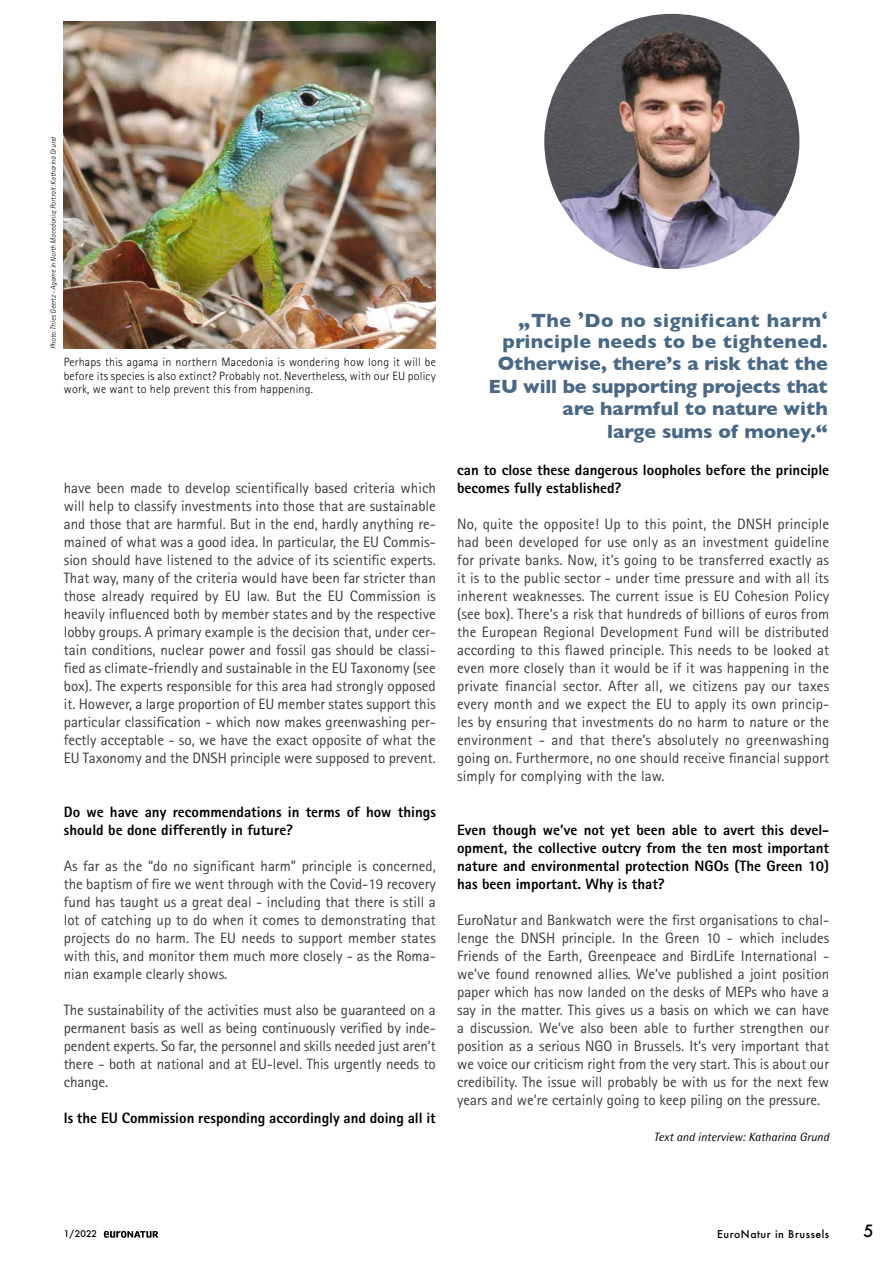
<style>
.page{position:relative;width:893px;height:1263px;background:#fff}
.page>*{position:absolute;margin:0;border:0;box-sizing:border-box;transform-origin:0 0}
.t1{font:700 19.5px/22.2px "Gill Sans";color:#486885;text-align:right}
.t2{font:500 16.5px "Futura";color:#000}
.t3{font:15px/18px "Rotis Sans Serif";color:#3b3b3a;text-align:justify}
.t4{font:800 15px/18px "Rotis Sans Serif";color:#000}
.t5{font:300 12px/13.5px "Rotis Sans Serif";letter-spacing:.02em;color:#000;text-align:justify}
.t6{font:italic 12px "Rotis Semi Sans";color:#000}
.t7{font:500 10.5px "Futura";letter-spacing:.05em;color:#000}
.t8{font:500 9px "Futura";color:#000}
.t9{font:italic 300 7.5px "Rotis Sans Serif";letter-spacing:-.005em;color:#000}
.s1{font-size:21px}
</style>
<div class="page">
<svg style="left:104px;top:1231px;width:54px;height:7px"></svg>
<img style="left:544px;top:14px;width:255px;height:255px;border-radius:128px">
<img style="left:64px;top:22px;width:372px;height:327px">
<p class="t9" style="left:49px;top:349px;width:214px;rotate:-90deg">Photo: Thies Geertz - Agame in North Macedonia; Portrait: Katharina Grund</p>
<p class="t5" style="left:64px;top:356px;width:374px">Perhaps this agama in northern Macedonia is wondering how long it will be before its species is also extinct? Probably not. Nevertheless, with our EU policy work, we want to help prevent this from happening.</p>
<p class="t3" style="left:64px;top:478px;width:374px">have been made to develop scientifically based criteria which will help to classify investments into those that are sustainable and those that are harmful. But in the end, hardly anything re&shy;mained of what was a good idea. In particular, the EU Commis&shy;sion should have listened to the advice of its scientific experts.<br>That way, many of the criteria would have been far stricter than those already required by EU law. But the EU Commission is heavily influenced both by member states and by the respective lobby groups. A primary example is the decision that, under cer&shy;tain conditions, nuclear power and fossil gas should be classi&shy;fied as climate-friendly and sustainable in the EU Taxonomy (see box). The experts responsible for this area had strongly opposed it. However, a large proportion of EU member states support this particular classification - which now makes greenwashing per&shy;fectly acceptable - so, we have the exact opposite of what the EU Taxonomy and the DNSH principle were supposed to prevent.</p>
<p class="t4" style="left:64px;top:802px;width:374px">Do we have any recommendations in terms of how things should be done differently in future?</p>
<p class="t3" style="left:64px;top:856px;width:374px">As far as the “do no significant harm” principle is concerned, the baptism of fire we went through with the Covid-19 recovery fund has taught us a great deal - including that there is still a lot of catching up to do when it comes to demonstrating that projects do no harm. The EU needs to support member states with this, and monitor them much more closely - as the Roma&shy;nian example clearly shows.</p>
<p class="t3" style="left:64px;top:1000px;width:374px">The sustainability of the activities must also be guaranteed on a permanent basis as well as being continuously verified by inde&shy;pendent experts. So far, the personnel and skills needed just aren’t there - both at national and at EU-level. This urgently needs to change.</p>
<p class="t4" style="left:64px;top:1108px;width:374px">Is the EU Commission responding accordingly and doing all it</p>
<h1 class="t1" style="left:489px;top:308px;width:341px">Do no significant harm‘<br>principle needs to be tightened.<br>Otherwise, there’s a risk that the<br>EU will be supporting projects that are harmful to nature with<br>large sums of money.<span class="s1">“</span></h1>
<p class="t4" style="left:457px;top:460px;width:374px">can to close these dangerous loopholes before the principle becomes fully established?</p>
<p class="t3" style="left:457px;top:514px;width:374px">No, quite the opposite! Up to this point, the DNSH principle had been developed for use only as an investment guideline for private banks. Now, it’s going to be transferred exactly as it is to the public sector - under time pressure and with all its inherent weaknesses. The current issue is EU Cohesion Policy (see box). There’s a risk that hundreds of billions of euros from the European Regional Development Fund will be distributed according to this flawed principle. This needs to be looked at even more closely than it would be if it was happening in the private financial sector. After all, we citizens pay our taxes every month and we expect the EU to apply its own princip&shy;les by ensuring that investments do no harm to nature or the environment - and that there’s absolutely no greenwashing going on. Furthermore, no one should receive financial support simply for complying with the law.</p>
<h1 class="t1" style="left:519px;top:308px;width:54px"><span class="s1">„</span>The</h1>
<h1 class="t1" style="left:578px;top:298px;width:7px">‚</h1>
<p class="t4" style="left:457px;top:820px;width:374px;text-align:justify">Even though we’ve not yet been able to avert this devel&shy;opment, the collective outcry from the ten most important nature and environmental protection NGOs (The Green 10) has been important. Why is that?</p>
<p class="t3" style="left:457px;top:910px;width:374px">EuroNatur and Bankwatch were the first organisations to chal&shy;lenge the DNSH principle. In the Green 10 - which includes Friends of the Earth, Greenpeace and BirdLife International - we’ve found renowned allies. We’ve published a joint position paper which has now landed on the desks of MEPs who have a say in the matter. This gives us a basis on which we can have a discussion. We’ve also been able to further strengthen our position as a serious NGO in Brussels. It’s very important that we voice our criticism right from the very start. This is about our credibility. The issue will probably be with us for the next few years and we’re certainly going to keep piling on the pressure.</p>
<p class="t6" style="left:654px;top:1129px;width:177px">Text and interview: Katharina Grund</p>
<p class="t8" style="left:64px;top:1228px;width:35px">1/2022</p>
<p class="t2" style="left:863px;top:1220px;width:12px">5</p>
<p class="t7" style="left:717px;top:1226px;width:114px">EuroNatur in Brussels</p>
</div>
